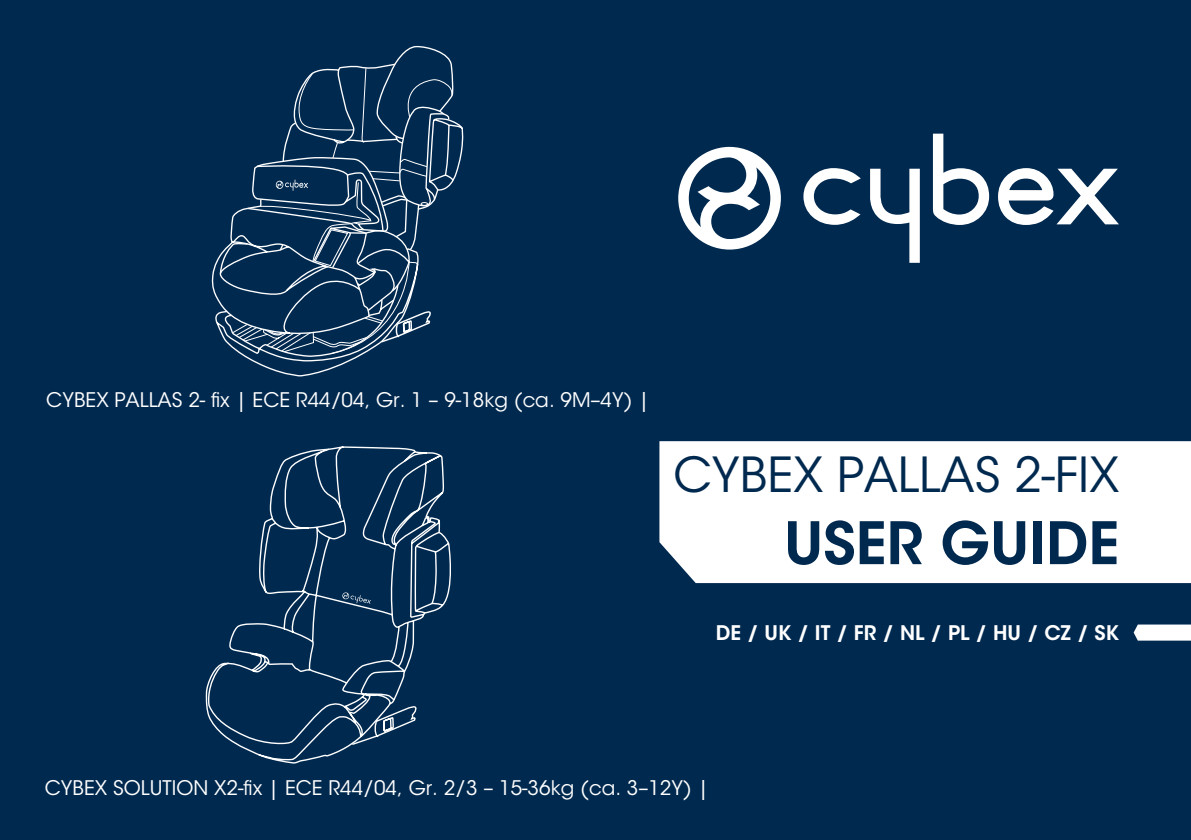
<style>
.page{position:relative;width:1191px;height:840px;background:#fff}
.page>*{position:absolute;margin:0;border:0;box-sizing:border-box;transform-origin:0 0}
.t1{font:600 58px "ITC Avant Garde Std";color:#00294f}
.t2{font:48px "ITC Avant Garde Std";color:#00294f}
.t3{font:20px "ITC Avant Garde Std";color:#fff}
.t4{font:600 20px "ITC Avant Garde Std";color:#fff}
</style>
<div class="page">
<div style="left:0;top:0;width:1191px;height:839px;background:#00294f"></div>
<svg style="left:1133px;top:624px;width:58px;height:16px"></svg>
<svg style="left:803px;top:168px;width:58px;height:57px"></svg>
<svg style="left:933px;top:133px;width:56px;height:92px"></svg>
<svg style="left:870px;top:169px;width:49px;height:94px"></svg>
<svg style="left:998px;top:168px;width:121px;height:57px"></svg>
<svg style="left:678px;top:147px;width:103px;height:102px"></svg>
<div style="left:659px;top:441px;width:532px;height:141px;background:#fff"></div>
<svg style="left:206px;top:446px;width:238px;height:317px"></svg>
<svg style="left:342px;top:591px;width:29px;height:12px"></svg>
<svg style="left:414px;top:529px;width:37px;height:85px"></svg>
<svg style="left:350px;top:645px;width:68px;height:118px"></svg>
<svg style="left:213px;top:63px;width:250px;height:314px"></svg>
<p class="t3" style="left:46px;top:388px;width:604px">CYBEX PALLAS 2- fix | ECE R44/04, Gr. 1 – 9-18kg (ca. 9M–4Y) |</p>
<h2 class="t2" style="left:673px;top:445px;width:219px">CYBEX Palla</h2>
<h2 class="t2" style="left:974px;top:445px;width:124px">S 2-fix</h2>
<h1 class="t1" style="left:784px;top:506px;width:337px">USER GUIDE</h1>
<p class="t4" style="left:716px;top:619px;width:405px">DE / UK / IT / FR / NL / PL / HU / CZ / SK</p>
<p class="t3" style="left:45px;top:774px;width:665px">CYBEX SOLUTION X2-fix | ECE R44/04, Gr. 2/3 – 15-36kg (ca. 3–12Y) |</p>
</div>
